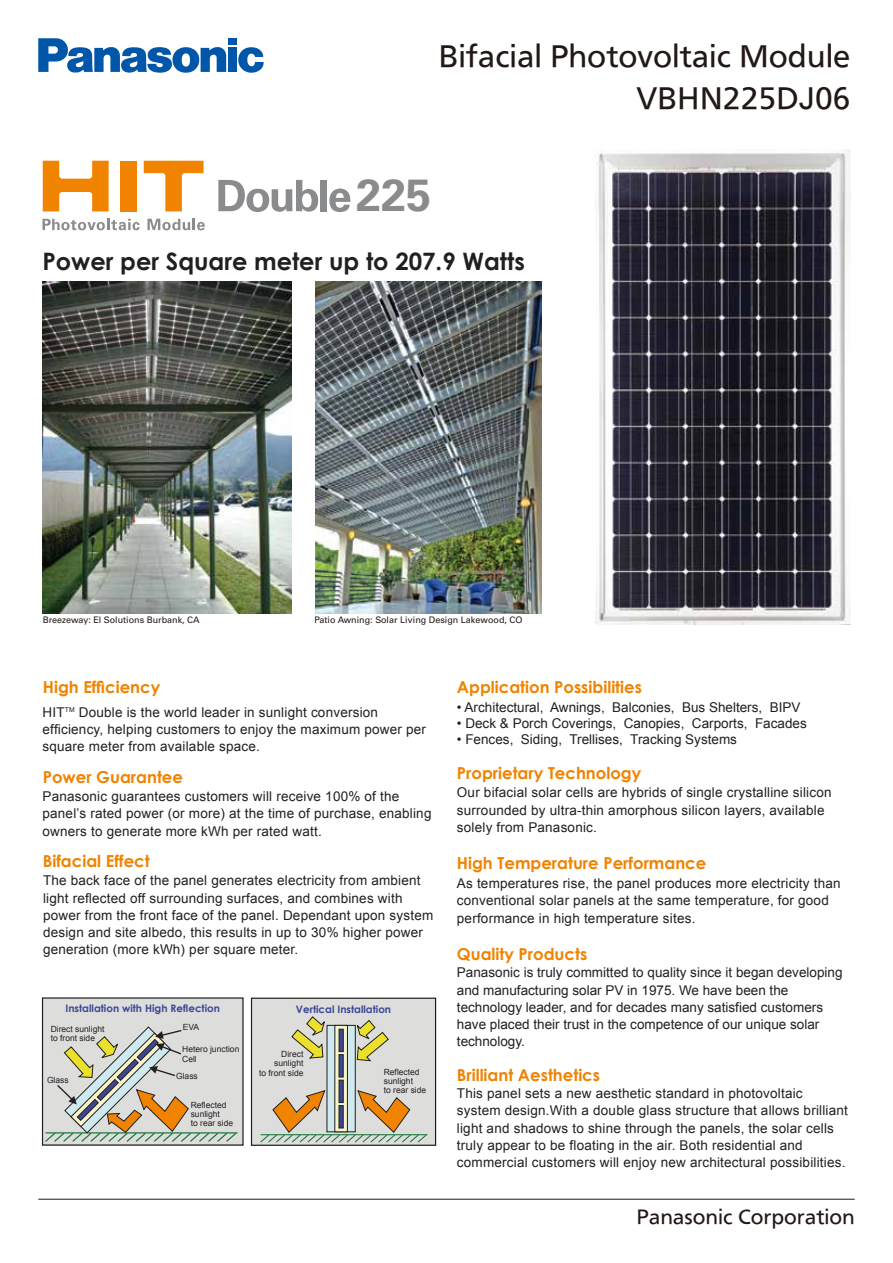
<style>
.page{position:relative;width:893px;height:1263px;background:#fff}
.page>*{position:absolute;margin:0;border:0;box-sizing:border-box;transform-origin:0 0}
.t1{font:700 45px "Univers LT Std";color:#8a8b8d}
.t2{font:27px "PUDSS Hinban M";color:#221815}
.t3{font:700 24px "Century Gothic";color:#221f20}
.t4{font:18px "PUD Sans serif M";color:#221815}
.t5{font:700 16.5px "Century Gothic";color:#f08300}
.t6{font:13.5px/17.2px "Arial";letter-spacing:.015em;color:#221f20}
.t7{font:700 10.35px "Century Gothic";color:#3b4795}
.t8{font:9px "Univers LT Std";color:#221815}
.t9{font:8.55px/9.1px "Arial";color:#221f20}
</style>
<div class="page">
<div style="left:43px;top:998px;width:200px;height:147px;background:#dddddc"></div>
<div style="left:251px;top:998px;width:185px;height:147px;background:#dddddc"></div>
<div style="left:251px;top:997px;width:185px;height:149px;border:1px solid #221f20"></div>
<div style="left:327px;top:1025px;width:28px;height:107px;background:#cfe9ee"></div>
<div style="left:327px;top:1025px;width:29px;height:107px;border:1px solid #221f20"></div>
<svg style="left:336px;top:1027px;width:10px;height:63px"></svg>
<div style="left:334px;top:1025px;width:14px;height:107px;border:1px solid #221f20"></div>
<hr style="left:339px;top:1029px;width:4px;height:22px;background:#3b4795">
<div style="left:339px;top:1029px;width:5px;height:23px;border:1px solid #221f20"></div>
<hr style="left:339px;top:1054px;width:4px;height:23px;background:#3b4795">
<div style="left:339px;top:1054px;width:5px;height:23px;border:1px solid #221f20"></div>
<hr style="left:339px;top:1080px;width:4px;height:22px;background:#3b4795">
<div style="left:339px;top:1080px;width:5px;height:23px;border:1px solid #221f20"></div>
<svg style="left:260px;top:1090px;width:168px;height:53px"></svg>
<svg style="left:291px;top:1016px;width:34px;height:43px"></svg>
<svg style="left:356px;top:1020px;width:33px;height:41px"></svg>
<svg style="left:45px;top:1026px;width:193px;height:116px"></svg>
<svg style="left:38px;top:38px;width:188px;height:35px"></svg>
<div style="left:228px;top:48px;width:9px;height:24px;background:#0056a8"></div>
<div style="left:228px;top:38px;width:9px;height:7px;background:#0056a8"></div>
<svg style="left:238px;top:47px;width:26px;height:26px"></svg>
<svg style="left:43px;top:219px;width:97px;height:11px"></svg>
<svg style="left:148px;top:219px;width:57px;height:11px"></svg>
<div style="left:120px;top:161px;width:16px;height:50px;background:#f08300"></div>
<svg style="left:43px;top:161px;width:66px;height:50px"></svg>
<svg style="left:144px;top:161px;width:60px;height:50px"></svg>
<svg style="left:218px;top:180px;width:100px;height:32px"></svg>
<div style="left:321px;top:180px;width:6px;height:31px;background:#8a8b8d"></div>
<svg style="left:329px;top:189px;width:21px;height:23px"></svg>
<img style="left:595px;top:150px;width:255px;height:474px">
<img style="left:43px;top:282px;width:248px;height:331px">
<img style="left:315px;top:282px;width:227px;height:331px">
<hr style="left:38px;top:1199px;width:817px;height:1px;background:#221815">
<h2 class="t2" style="left:438px;top:37px;width:413px">Bifacial Photovoltaic Module</h2>
<h1 class="t1" style="left:356px;top:169px;width:77px">225</h1>
<h3 class="t3" style="left:43px;top:244px;width:484px">Power per Square meter up to 207.9 Watts</h3>
<h2 class="t2" style="left:636px;top:79px;width:216px">VBHN225DJ06</h2>
<p class="t8" style="left:43px;top:614px;width:158px">Breezeway: El Solutions Burbank, CA</p>
<p class="t8" style="left:314px;top:614px;width:210px">Patio Awning: Solar Living Design Lakewood, CO</p>
<p class="t5" style="left:43px;top:674px;width:119px">High Efficiency</p>
<p class="t6" style="left:43px;top:704px;width:385px">HIT<sup>TM</sup> Double is the world leader in sunlight conversion efficiency, helping customers to enjoy the maximum power per square meter from available space.</p>
<p class="t5" style="left:43px;top:764px;width:142px">Power Guarantee</p>
<p class="t6" style="left:43px;top:788px;width:390px">Panasonic guarantees customers will receive 100% of the panel’s rated power (or more) at the time of purchase, enabling owners to generate more kWh per rated watt.</p>
<p class="t5" style="left:43px;top:848px;width:108px">Bifacial Effect</p>
<p class="t6" style="left:43px;top:872px;width:392px">The back face of the panel generates electricity from ambient light reflected off surrounding surfaces, and combines with power from the front face of the panel. Dependant upon system design and site albedo, this results in up to 30% higher power generation (more kWh) per square meter.</p>
<p class="t7" style="left:66px;top:1001px;width:156px">Installation with High Reflection</p>
<p class="t7" style="left:296px;top:1001px;width:97px">Vertical Installation</p>
<p class="t9" style="left:51px;top:1024px;width:55px">Direct sunlight to front side</p>
<p class="t9" style="left:47px;top:1075px;width:23px">Glass</p>
<p class="t9" style="left:183px;top:1023px;width:18px">EVA</p>
<p class="t9" style="left:182px;top:1044px;width:59px;line-height:10.2px">Hetero junction<br>Cell</p>
<p class="t9" style="left:176px;top:1072px;width:23px">Glass</p>
<p class="t9" style="left:191px;top:1100px;width:44px">Reflected sunlight<br>to rear side</p>
<p class="t9" style="left:259px;top:1050px;width:46px;text-align:right">Direct sunlight<br>to front side</p>
<p class="t9" style="left:384px;top:1068px;width:44px">Reflected sunlight<br>to rear side</p>
<p class="t5" style="left:457px;top:674px;width:187px">Application Possibilities</p>
<p class="t6" style="left:457px;top:699px;width:345px">• Architectural, Awnings, Balconies, Bus Shelters, BIPV</p>
<p class="t6" style="left:457px;top:715px;width:351px">• Deck &amp; Porch Coverings, Canopies, Carports, Facades</p>
<p class="t6" style="left:457px;top:731px;width:282px">• Fences, Siding, Trellises, Tracking Systems</p>
<p class="t5" style="left:457px;top:761px;width:186px">Proprietary Technology</p>
<p class="t6" style="left:457px;top:784px;width:376px">Our bifacial solar cells are hybrids of single crystalline silicon surrounded by ultra-thin amorphous silicon layers, available solely from Panasonic.</p>
<p class="t5" style="left:457px;top:851px;width:251px">High Temperature Performance</p>
<p class="t6" style="left:457px;top:875px;width:385px">As temperatures rise, the panel produces more electricity than conventional solar panels at the same temperature, for good performance in high temperature sites.</p>
<p class="t5" style="left:457px;top:942px;width:132px">Quality Products</p>
<p class="t6" style="left:457px;top:964px;width:387px">Panasonic is truly committed to quality since it began developing and manufacturing solar PV in 1975. We have been the technology leader, and for decades many satisfied customers have placed their trust in the competence of our unique solar technology.</p>
<p class="t5" style="left:457px;top:1063px;width:145px">Brilliant Aesthetics</p>
<p class="t6" style="left:457px;top:1085px;width:393px">This panel sets a new aesthetic standard in photovoltaic system design.With a double glass structure that allows brilliant light and shadows to shine through the panels, the solar cells truly appear to be floating in the air. Both residential and commercial customers will enjoy new architectural possibilities.</p>
<h3 class="t4" style="left:636px;top:1204px;width:220px">Panasonic Corporation</h3>
</div>
